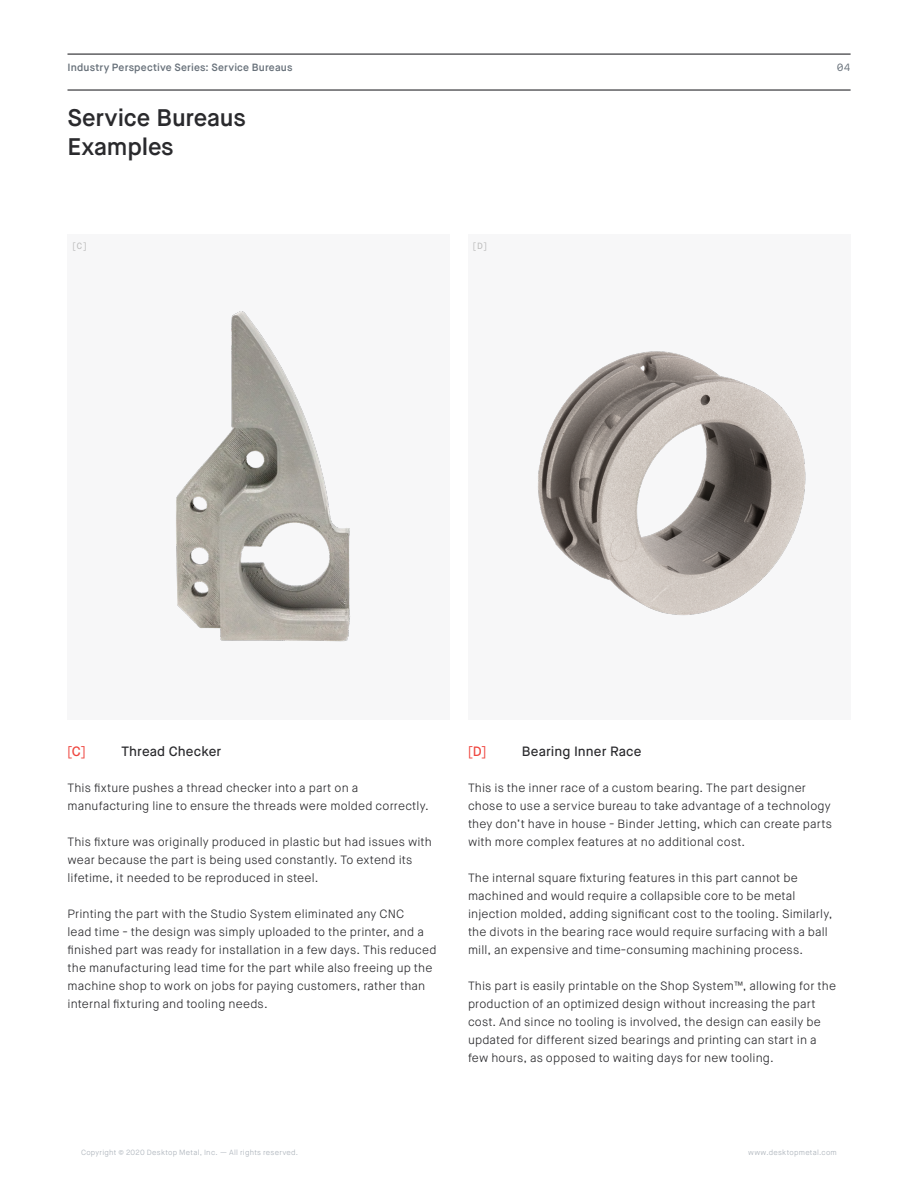
<style>
.page{position:relative;width:918px;height:1188px;background:#fff}
.page>*{position:absolute;margin:0;border:0;box-sizing:border-box;transform-origin:0 0}
.Body_Title{font:600 24px/28.8px "Maison Neue";letter-spacing:-.01em;color:#2a2a2d}
.Body_Text{font:500 13.5px "Maison Neue";letter-spacing:.005em;color:#2a2a2d}
.Body_Text-2{font:500 13.5px "Maison Neue";color:#ef453e}
.Body_Text-3{font:300 12px/18px "Maison Neue";letter-spacing:.015em;color:#2a2a2d}
.t1{font:600 10.5px "Maison Neue";letter-spacing:.015em;color:#68717a}
.t2{font:10.5px "Maison Neue Mono";color:#68717a}
.t3{font:9px "Maison Neue Mono";color:#bababa}
.t4{font:300 7.5px "Maison Neue";letter-spacing:.035em;color:#a9b0b8}
</style>
<div class="page">
<hr style="left:68px;top:54px;width:783px;height:1px;background:#2a2a2d">
<hr style="left:68px;top:89px;width:783px;height:2px;background:#2a2a2d">
<div style="left:468px;top:234px;width:383px;height:486px;background:#f7f7f8"></div>
<img style="left:538px;top:351px;width:268px;height:264px">
<div style="left:68px;top:234px;width:382px;height:486px;background:#f7f7f8"></div>
<img style="left:176px;top:311px;width:174px;height:331px">
<p class="t1" style="left:68px;top:61px;width:226px">Industry Perspective Series: Service Bureaus</p>
<p class="t2" style="left:837px;top:61px;width:15px">04</p>
<p class="Body_Title" style="left:68px;top:103px;width:180px">Service Bureaus<br>Examples</p>
<p class="t3" style="left:71px;top:240px;width:18px">[C]</p>
<p class="t3" style="left:472px;top:240px;width:18px">[D]</p>
<p class="Body_Text-2" style="left:68px;top:743px;width:20px">[C]</p>
<p class="Body_Text" style="left:122px;top:743px;width:101px">Thread Checker</p>
<p class="Body_Text-3" style="left:68px;top:779px;width:363px">This fixture pushes a thread checker into a part on a manufacturing line to ensure the threads were molded correctly.</p>
<p class="Body_Text-3" style="left:68px;top:833px;width:366px">This fixture was originally produced in plastic but had issues with wear because the part is being used constantly. To extend its lifetime, it needed to be reproduced in steel.</p>
<p class="Body_Text-3" style="left:68px;top:905px;width:371px">Printing the part with the Studio System eliminated any CNC<br>lead time - the design was simply uploaded to the printer, and a finished part was ready for installation in a few days. This reduced the manufacturing lead time for the part while also freeing up the machine shop to work on jobs for paying customers, rather than internal fixturing and tooling needs.</p>
<p class="Body_Text-2" style="left:468px;top:743px;width:20px">[D]</p>
<p class="Body_Text" style="left:522px;top:743px;width:121px">Bearing Inner Race</p>
<p class="Body_Text-3" style="left:468px;top:779px;width:366px">This is the inner race of a custom bearing. The part designer chose to use a service bureau to take advantage of a technology they don’t have in house - Binder Jetting, which can create parts with more complex features at no additional cost.</p>
<p class="Body_Text-3" style="left:468px;top:869px;width:366px">The internal square fixturing features in this part cannot be machined and would require a collapsible core to be metal injection molded, adding significant cost to the tooling. Similarly, the divots in the bearing race would require surfacing with a ball mill, an expensive and time-consuming machining process.</p>
<p class="Body_Text-3" style="left:468px;top:977px;width:370px">This part is easily printable on the Shop System™, allowing for the production of an optimized design without increasing the part cost. And since no tooling is involved, the design can easily be updated for different sized bearings and printing can start in a few hours, as opposed to waiting days for new tooling.</p>
<p class="t4" style="left:81px;top:1148px;width:219px">Copyright © 2020 Desktop Metal, Inc. — All rights reserved.</p>
<p class="t4" style="left:748px;top:1148px;width:90px">www.desktopmetal.com</p>
</div>
